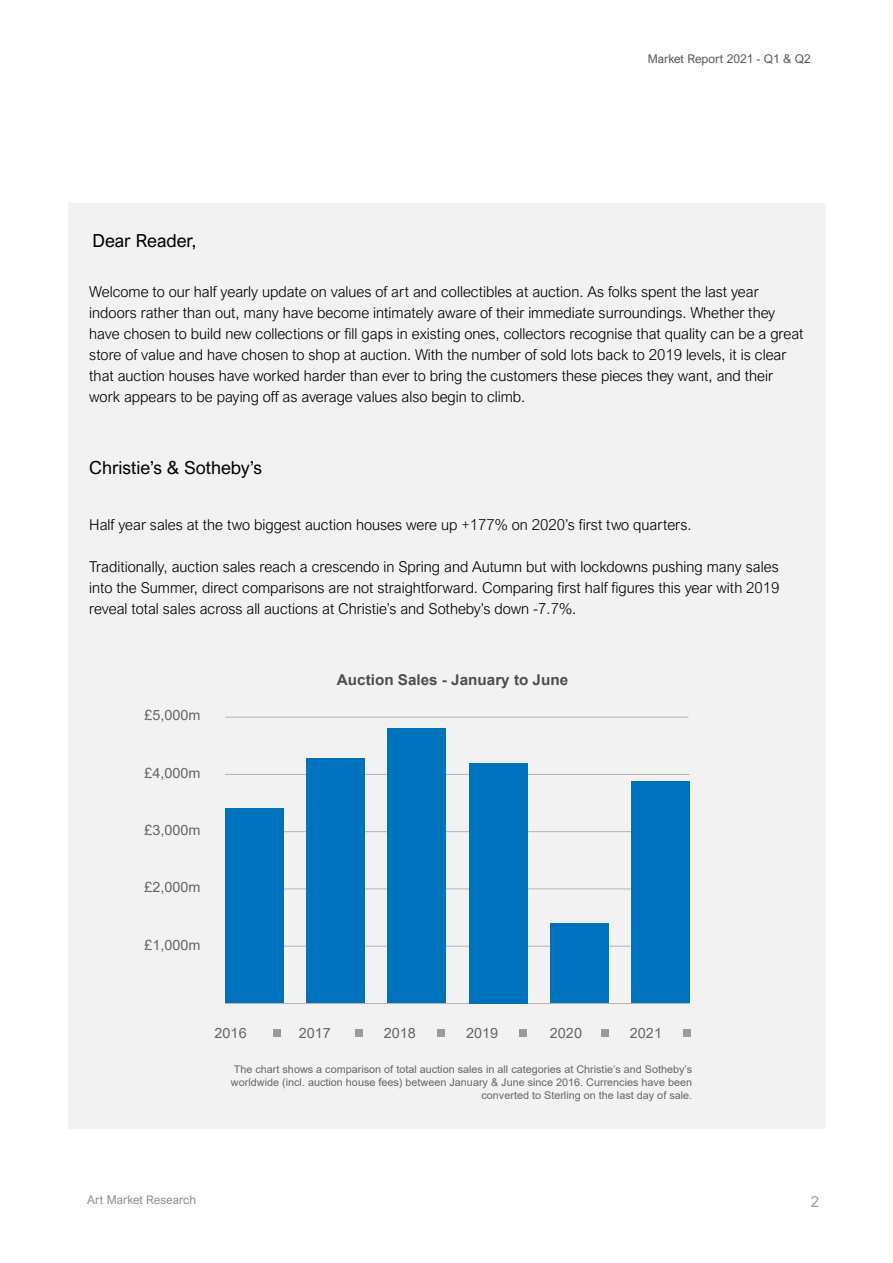
<style>
.page{position:relative;width:893px;height:1263px;background:#fff}
.page>*{position:absolute;margin:0;border:0;box-sizing:border-box;transform-origin:0 0}
.t1{font:18px "Arial Nova";color:#000}
.t2{font:300 15px/21px "Arial Nova";color:#000;text-align:justify}
.t3{font:15px "Arial Nova";color:#9d9d9c}
.t4{font:700 14.85px "Arial";color:#4d4d4d}
.t5{font:14.1px "Arial";color:#666}
.t6{font:12px "Arial Nova";color:#5a5a59}
.t7{font:12px "Arial Nova";color:#909090}
.t8{font:10.65px/12.8px "Arial";color:#666;text-align:right}
</style>
<div class="page">
<div style="left:69px;top:203px;width:757px;height:926px;background:#f2f2f2"></div>
<hr style="left:225px;top:946px;width:465px;height:1px;background:#b3b3b3">
<hr style="left:225px;top:889px;width:465px;height:1px;background:#b3b3b3">
<hr style="left:225px;top:831px;width:465px;height:1px;background:#b3b3b3">
<hr style="left:225px;top:774px;width:465px;height:1px;background:#b3b3b3">
<hr style="left:225px;top:717px;width:463px;height:1px;background:#b3b3b3">
<hr style="left:225px;top:1003px;width:465px;height:1px;background:#b3b3b3">
<div style="left:225px;top:808px;width:59px;height:195px;background:#0071bc"></div>
<div style="left:306px;top:759px;width:59px;height:244px;background:#0071bc"></div>
<div style="left:388px;top:728px;width:58px;height:275px;background:#0071bc"></div>
<div style="left:469px;top:763px;width:58px;height:240px;background:#0071bc"></div>
<div style="left:550px;top:923px;width:59px;height:80px;background:#0071bc"></div>
<div style="left:631px;top:781px;width:59px;height:222px;background:#0071bc"></div>
<div style="left:273px;top:1030px;width:8px;height:7px;background:#9c9b9b"></div>
<div style="left:355px;top:1029px;width:8px;height:8px;background:#9c9b9b"></div>
<div style="left:437px;top:1029px;width:8px;height:7px;background:#9c9b9b"></div>
<div style="left:519px;top:1029px;width:8px;height:7px;background:#9c9b9b"></div>
<div style="left:601px;top:1029px;width:8px;height:7px;background:#9c9b9b"></div>
<div style="left:683px;top:1029px;width:8px;height:7px;background:#9c9b9b"></div>
<p class="t1" style="left:92px;top:230px;width:105px">Dear Reader,</p>
<p class="t6" style="left:648px;top:52px;width:164px">Market Report 2021 - Q1 &amp; Q2</p>
<p class="t2" style="left:89px;top:281px;width:716px;text-align:left">Welcome to our half yearly update on values of art and collectibles at auction. As folks spent the last year indoors rather than out, many have become intimately aware of their immediate surroundings. Whether they have chosen to build new collections or fill gaps in existing ones, collectors recognise that quality can be a great store of value and have chosen to shop at auction. With the number of sold lots back to 2019 levels, it is clear that auction houses have worked harder than ever to bring the customers these pieces they want, and their work appears to be paying off as average values also begin to climb.</p>
<p class="t1" style="left:89px;top:457px;width:174px">Christie’s &amp; Sotheby’s</p>
<p class="t2" style="left:89px;top:514px;width:604px">Half year sales at the two biggest auction houses were up +177% on 2020’s first two quarters.</p>
<p class="t2" style="left:89px;top:556px;width:692px">Traditionally, auction sales reach a crescendo in Spring and Autumn but with lockdowns pushing many sales into the Summer, direct comparisons are not straightforward. Comparing first half figures this year with 2019 reveal total sales across all auctions at Christie’s and Sotheby’s down -7.7%.</p>
<p class="t5" style="left:144px;top:706px;width:58px">£5,000m</p>
<p class="t5" style="left:144px;top:763px;width:58px">£4,000m</p>
<p class="t5" style="left:144px;top:820px;width:58px">£3,000m</p>
<p class="t5" style="left:144px;top:878px;width:58px">£2,000m</p>
<p class="t5" style="left:144px;top:935px;width:58px">£1,000m</p>
<p class="t4" style="left:337px;top:669px;width:233px">Auction Sales - January to June</p>
<p class="t5" style="left:215px;top:1024px;width:34px">2016</p>
<p class="t5" style="left:299px;top:1024px;width:34px">2017</p>
<p class="t5" style="left:384px;top:1024px;width:34px">2018</p>
<p class="t5" style="left:466px;top:1024px;width:34px">2019</p>
<p class="t5" style="left:550px;top:1024px;width:34px">2020</p>
<p class="t5" style="left:630px;top:1024px;width:34px">2021</p>
<p class="t8" style="left:231px;top:1063px;width:463px">The chart shows a comparison of total auction sales in all categories at Christie’s and Sotheby’s worldwide (incl. auction house fees) between January &amp; June since 2016. Currencies have been converted to Sterling on the last day of sale.</p>
<p class="t7" style="left:87px;top:1193px;width:111px">Art Market Research</p>
<p class="t3" style="left:811px;top:1193px;width:10px">2</p>
</div>
